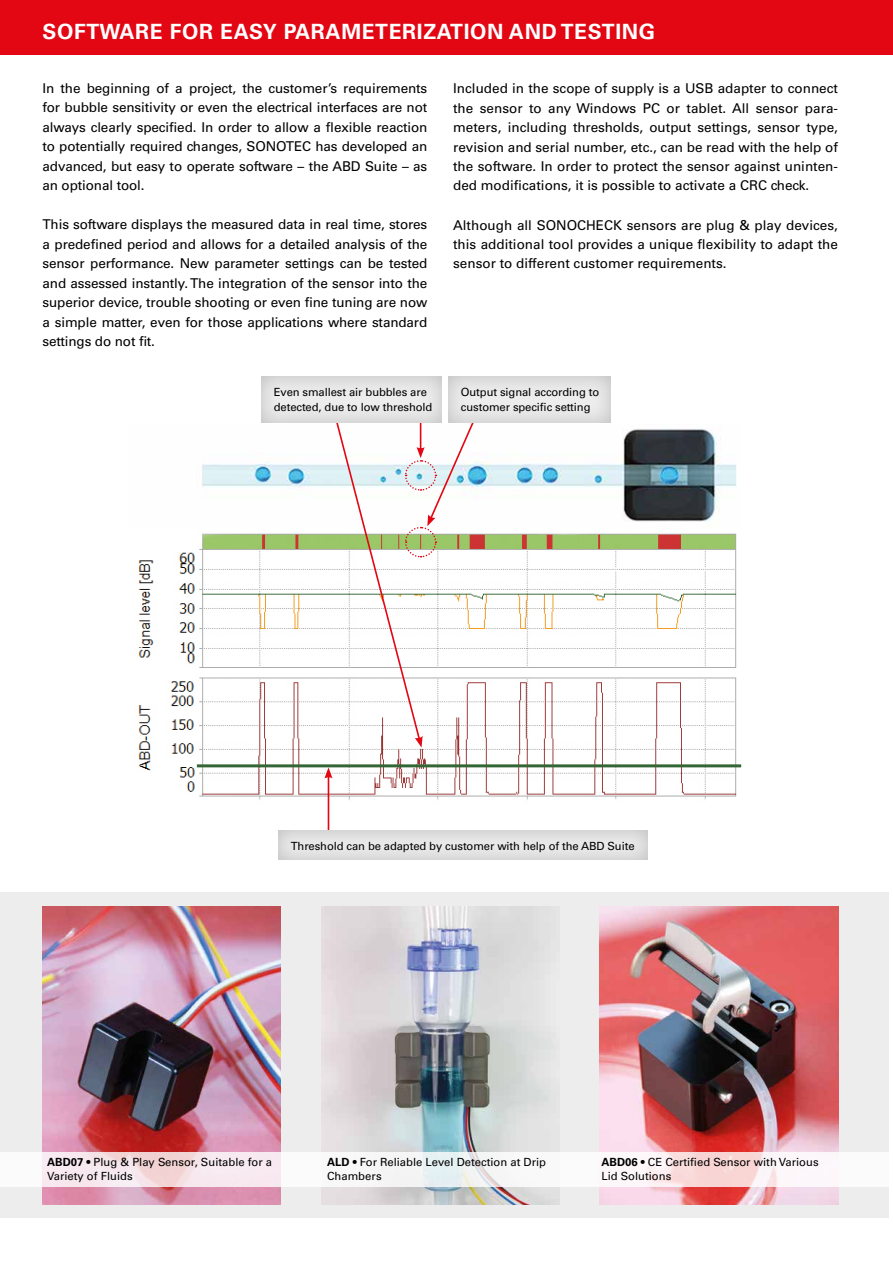
<style>
.page{position:relative;width:893px;height:1263px;background:#fff}
.page>*{position:absolute;margin:0;border:0;box-sizing:border-box;transform-origin:0 0}
.t1{font:700 21px "Univers LT Std";letter-spacing:.03em;color:#fff}
.t2{font:13.5px/19.5px "Univers LT Std";letter-spacing:-.01em;color:#000;text-align:justify}
.t3{font:11.25px/13.5px "Univers LT Std";letter-spacing:-.01em;color:#000}
.s1{font-weight:700}
</style>
<div class="page">
<div style="left:0;top:893px;width:889px;height:325px;background:#ededed"></div>
<img style="left:321px;top:906px;width:238px;height:299px">
<img style="left:600px;top:906px;width:238px;height:299px">
<img style="left:43px;top:906px;width:238px;height:299px">
<svg style="left:0;top:1152px;width:889px;height:34px;fill:#f9f5f5"></svg>
<div style="left:0;top:0;width:893px;height:54px;background:#e30613"></div>
<img style="left:138px;top:533px;width:599px;height:271px">
<img style="left:202px;top:429px;width:535px;height:93px">
<hr style="left:328px;top:776px;width:1px;height:72px;background:#e30613">
<svg style="left:324px;top:767px;width:8px;height:11px"></svg>
<svg style="left:333px;top:424px;width:153px;height:323px"></svg>
<hr style="left:197px;top:764px;width:544px;height:3px;background:#336634">
<div style="left:275px;top:829px;width:374px;height:33px;background:#7c7b7b;opacity:.4"></div>
<div style="left:259px;top:375px;width:184px;height:49px;background:#7c7b7b;opacity:.4"></div>
<div style="left:446px;top:375px;width:165px;height:49px;background:#7c7b7b;opacity:.4"></div>
<h1 class="t1" style="left:43px;top:19px;width:301px">SOFTWARE FOR EASY PARAME</h1>
<h1 class="t1" style="left:375px;top:19px;width:200px">TERIZATION AND TES</h1>
<h1 class="t1" style="left:602px;top:19px;width:55px">TING</h1>
<p class="t2" style="left:43px;top:79px;width:386px">In the beginning of a project, the customer’s requirements for bubble sensitivity or even the electrical interfaces are not always clearly specified. In order to allow a flexible reaction to potentially required changes, SONOTEC has developed an advanced, but easy to operate software – the ABD Suite – as an optional tool.</p>
<p class="t2" style="left:43px;top:215px;width:386px">This software displays the measured data in real time, stores a predefined period and allows for a detailed analysis of the sensor performance. New parameter settings can be tested and assessed instantly. The integration of the sensor into the superior device, trouble shooting or even fine tuning are now a simple matter, even for those applications where standard settings do not fit.</p>
<p class="t2" style="left:453px;top:79px;width:386px">Included in the scope of supply is a USB adapter to connect the sensor to any Windows PC or tablet. All sensor para&shy;meters, including thresholds, output settings, sensor type, revision and serial number, etc., can be read with the help of the software. In order to protect the sensor against uninten&shy;ded modifications, it is possible to activate a CRC check.</p>
<p class="t2" style="left:453px;top:215px;width:386px">Although all SONOCHECK sensors are plug &amp; play devices, this additional tool provides a unique flexibility to adapt the sensor to different customer requirements.</p>
<p class="t3" style="left:274px;top:385px;width:160px;line-height:15px">Even smallest air bubbles are detected, due to low threshold</p>
<p class="t3" style="left:461px;top:385px;width:140px;line-height:15px">Output signal according to customer specific setting</p>
<p class="t3" style="left:291px;top:839px;width:345px">Threshold can be adapted by customer with help of the ABD Suite</p>
<p class="t3" style="left:47px;top:1156px;width:227px"><span class="s1">ABD07</span> • Plug &amp; Play Sensor, Suitable for a<br>Variety of Fluids</p>
<p class="t3" style="left:327px;top:1156px;width:221px"><span class="s1">ALD</span> • For Reliable Level Detection at Drip<br>Chambers</p>
<p class="t3" style="left:601px;top:1156px;width:219px"><span class="s1">ABD06</span> • CE Certified Sensor with Various<br>Lid Solutions</p>
</div>
